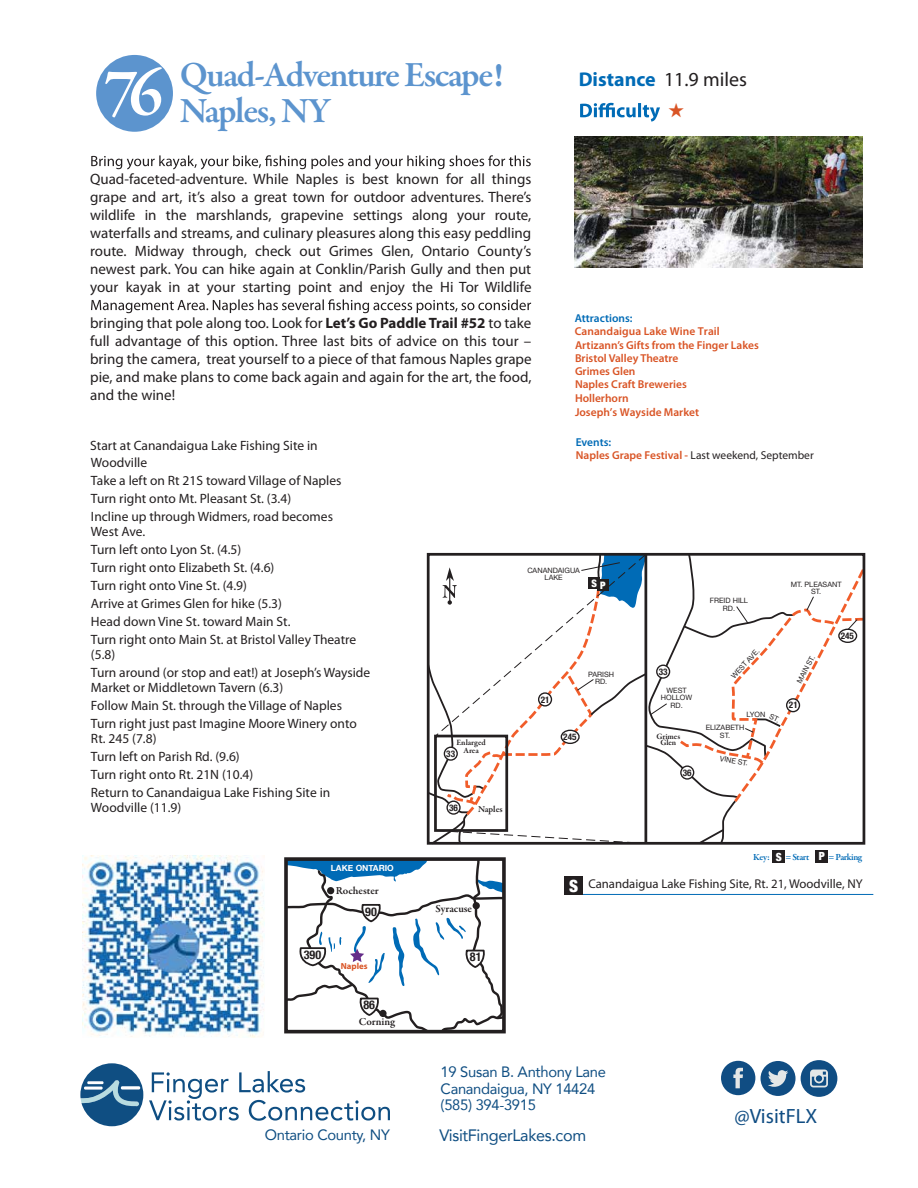
<style>
.page{position:relative;width:918px;height:1188px;background:#fff}
.page>*{position:absolute;margin:0;border:0;box-sizing:border-box;transform-origin:0 0}
.t1{font:600 69.15px "Garamond Premr Pro";color:#fff}
.t2{font:600 36px/36px "Garamond Premr Pro";letter-spacing:-.045em;color:#5c94ce}
.t3{font:20.7px "Myriad Pro";color:#104d83}
.t4{font:19.95px "Myriad Pro";color:#231f20}
.t5{font:16.5px "Avenir";letter-spacing:-.02em;color:#0f4e82}
.t6{font:15px/18px "Myriad Pro";color:#231f20;text-align:justify}
.t7{font:15px/16.5px "Avenir";letter-spacing:-.02em;color:#0f4e82}
.t8{font:13.5px/18px "Myriad Pro";color:#231f20}
.t9{font:12.75px "Myriad Pro";color:#231f20}
.t10{font:700 condensed 12px "Helvetica Neue";color:#231f20}
.t11{font:600 11.4px/13.5px "Myriad Pro";color:#d95425}
.t12{font:11.4px/12.8px "Myriad Pro";color:#231f20}
.t13{font:600 11.4px "Myriad Pro";color:#006bb6}
.t14{font:600 10.8px "Garamond Premr Pro";color:#231f20}
.t15{font:900 condensed 10.2px "Helvetica Neue";color:#fff}
.t16{font:600 9.45px "Garamond Premr Pro";letter-spacing:-.04em;color:#006bb6}
.t17{font:700 condensed 9.15px "Helvetica Neue";color:#231f20}
.t18{font:600 9.15px "Garamond Premr Pro";color:#231f20}
.t19{font:700 8.85px "Myriad Pro";color:#d95425}
.t20{font:700 8.4px "Helvetica Neue";color:#fff}
.t21{font:600 8.25px "Garamond Premr Pro";color:#231f20}
.t22{font:7.35px/7.4px "Helvetica Neue";color:#231f20;text-align:center}
.s1{font-weight:700;color:#006bb6}
.s2{font-weight:700}
.s3{font-weight:600;color:#006bb6}
.s4{font-weight:600;color:#d95425}
.s5{font-family:"Helvetica Neue";font-weight:900;font-stretch:condensed;font-size:11.25px;color:#fff}
.s6{font-family:"Helvetica Neue";font-weight:900;font-stretch:condensed;font-size:16.8px;color:#fff}
</style>
<div class="page">
<img style="left:575px;top:137px;width:288px;height:130px">
<div style="left:96px;top:55px;width:77px;height:77px;background:#5c94ce;border-radius:50%"></div>
<hr style="left:573px;top:894px;width:300px;height:1px;background:#006bb6">
<div style="left:564px;top:876px;width:19px;height:19px;background:#231f20"></div>
<div style="left:772px;top:851px;width:13px;height:12px;background:#231f20"></div>
<div style="left:815px;top:850px;width:13px;height:12px;background:#231f20"></div>
<svg style="left:580px;top:103px;width:80px;height:19px"></svg>
<svg style="left:91px;top:155px;width:440px;height:14px"></svg>
<svg style="left:91px;top:299px;width:440px;height:14px"></svg>
<svg style="left:284px;top:857px;width:222px;height:177px"></svg>
<svg style="left:149px;top:1071px;width:241px;height:50px"></svg>
<svg style="left:80px;top:1063px;width:63px;height:63px"></svg>
<hr style="left:84px;top:1087px;width:19px;height:3px;background:#fff">
<hr style="left:87px;top:1081px;width:17px;height:3px;background:#fff">
<svg style="left:121px;top:1086px;width:19px;height:4px"></svg>
<div style="left:761px;top:1061px;width:35px;height:35px;background:#104d83;border-radius:50%"></div>
<svg style="left:768px;top:1070px;width:20px;height:17px"></svg>
<div style="left:721px;top:1061px;width:34px;height:34px;background:#104d83;border-radius:50%"></div>
<svg style="left:733px;top:1068px;width:10px;height:20px"></svg>
<div style="left:801px;top:1060px;width:36px;height:37px;background:#104d83;border-radius:50%"></div>
<svg style="left:810px;top:1070px;width:18px;height:17px"></svg>
<img style="left:83px;top:856px;width:181px;height:181px">
<svg style="left:426px;top:553px;width:440px;height:292px"></svg>
<h1 class="t1" style="left:104px;top:51px;width:61px">76</h1>
<h2 class="t2" style="left:180px;top:57px;width:325px">Quad-Adventure Escape!<br>Naples, NY</h2>
<h3 class="t4" style="left:579px;top:67px;width:170px"><span class="s1">Distance</span> 11.9 miles</h3>
<p class="t6" style="left:90px;top:170px;width:443px">Quad-faceted-adventure. While Naples is best known for all things grape and art, it’s also a great town for outdoor adventures. There’s wildlife in the marshlands, grapevine settings along your route, waterfalls and streams, and culinary pleasures along this easy peddling route. Midway through, check out Grimes Glen, Ontario County’s newest park. You can hike again at Conklin/Parish Gully and then put your kayak in at your starting point and enjoy the Hi Tor Wildlife</p>
<p class="t6" style="left:90px;top:314px;width:443px">bringing that pole along too. Look for <span class="s2">Let’s Go Paddle Trail #52</span> to take full advantage of this option. Three last bits of advice on this tour – bring the camera, treat yourself to a piece of that famous Naples grape pie, and make plans to come back again and again for the art, the food, and the wine!</p>
<p class="t13" style="left:575px;top:311px;width:59px">Attractions:</p>
<p class="t11" style="left:575px;top:324px;width:186px;line-height:14.1px">Canandaigua Lake Wine Trail<br>Artizann’s Gifts from the Finger Lakes</p>
<p class="t11" style="left:575px;top:351px;width:126px">Bristol Valley Theatre<br>Grimes Glen<br>Naples Craft Breweries<br>Hollerhorn<br>Joseph’s Wayside Market</p>
<p class="t12" style="left:576px;top:436px;width:239px"><span class="s3">Events:<br></span><span class="s4">Naples Grape Festival -</span> Last weekend, September</p>
<p class="t8" style="left:90px;top:436px;width:253px">Start at Canandaigua Lake Fishing Site in Woodville<br>Take a left on Rt 21S toward Village of Naples Turn right onto Mt. Pleasant St. (3.4)<br>Incline up through Widmers, road becomes</p>
<p class="t8" style="left:91px;top:522px;width:267px">West Ave.<br>Turn left onto Lyon St. (4.5)<br>Turn right onto Elizabeth St. (4.6)<br>Turn right onto Vine St. (4.9)<br>Arrive at Grimes Glen for hike (5.3)<br>Head down Vine St. toward Main St.<br>Turn right onto Main St. at Bristol Valley Theatre</p>
<p class="t8" style="left:91px;top:645px;width:281px">(5.8)<br>Turn around (or stop and eat!) at Joseph’s Wayside</p>
<p class="t8" style="left:91px;top:678px;width:267px">Market or Middletown Tavern (6.3)<br>Follow Main St. through the Village of Naples<br>Turn right just past Imagine Moore Winery onto</p>
<p class="t8" style="left:91px;top:729px;width:241px">Rt. 245 (7.8)<br>Turn left on Parish Rd. (9.6)<br>Turn right onto Rt. 21N (10.4)<br>Return to Canandaigua Lake Fishing Site in</p>
<p class="t8" style="left:91px;top:798px;width:92px">Woodville (11.9)</p>
<p class="t18" style="left:478px;top:804px;width:26px">Naples</p>
<p class="t22" style="left:527px;top:567px;width:54px">CANANDAIGUA<br>LAKE</p>
<p class="t15" style="left:591px;top:576px;width:16px">S P</p>
<p class="t22" style="left:791px;top:581px;width:52px">MT. PLEASANT<br>ST.</p>
<p class="t22" style="left:710px;top:597px;width:40px">FREID HILL<br>RD.</p>
<p class="t17" style="left:841px;top:628px;width:15px">245</p>
<p class="t22" style="left:730px;top:675px;width:39px;rotate:-47deg">WEST AVE.</p>
<p class="t22" style="left:796px;top:681px;width:32px;rotate:-62deg">MAIN ST.</p>
<p class="t17" style="left:659px;top:664px;width:10px">33</p>
<p class="t22" style="left:588px;top:671px;width:27px">PARISH<br>RD.</p>
<p class="t22" style="left:661px;top:687px;width:33px">WEST<br>HOLLOW<br>RD.</p>
<p class="t17" style="left:541px;top:692px;width:10px">21</p>
<p class="t17" style="left:789px;top:698px;width:10px">21</p>
<p class="t22" style="left:746px;top:711px;width:20px">LYON</p>
<p class="t22" style="left:706px;top:724px;width:40px">ELIZABETH<br>ST.</p>
<p class="t17" style="left:563px;top:729px;width:15px">245</p>
<p class="t21" style="left:656px;top:731px;width:25px">Grimes</p>
<p class="t21" style="left:457px;top:738px;width:31px">Enlarged</p>
<p class="t21" style="left:660px;top:738px;width:17px">Glen</p>
<p class="t21" style="left:463px;top:745px;width:17px">Area</p>
<p class="t17" style="left:446px;top:746px;width:10px">33</p>
<p class="t22" style="left:721px;top:755px;width:30px;rotate:11deg">VINE ST.</p>
<p class="t17" style="left:683px;top:765px;width:10px">36</p>
<p class="t17" style="left:449px;top:800px;width:10px">36</p>
<p class="t20" style="left:331px;top:862px;width:64px">LAKE ONTARIO</p>
<p class="t14" style="left:336px;top:884px;width:44px">Rochester</p>
<p class="t10" style="left:365px;top:901px;width:13px">90</p>
<p class="t10" style="left:304px;top:945px;width:19px">390</p>
<p class="t19" style="left:341px;top:960px;width:28px">Naples</p>
<p class="t10" style="left:363px;top:995px;width:13px">86</p>
<p class="t14" style="left:359px;top:1015px;width:38px">Corning</p>
<p class="t16" style="left:753px;top:851px;width:111px">Key: <span class="s5">S</span> =Start <span class="s5">P</span> =Parking</p>
<p class="t14" style="left:436px;top:902px;width:38px">Syracuse</p>
<p class="t10" style="left:470px;top:947px;width:13px">81</p>
<p class="t9" style="left:569px;top:875px;width:295px"><span class="s6">S</span> Canandaigua Lake Fishing Site, Rt. 21, Woodville, NY</p>
<p class="t7" style="left:441px;top:1063px;width:167px">19 Susan B. Anthony Lane<br>Canandaigua, NY 14424 (585) 394-3915</p>
<h3 class="t3" style="left:735px;top:1104px;width:84px">@VisitFLX</h3>
<p class="t7" style="left:265px;top:1126px;width:127px">Ontario County, NY</p>
<p class="t5" style="left:440px;top:1122px;width:148px">VisitFingerLakes.com</p>
</div>
